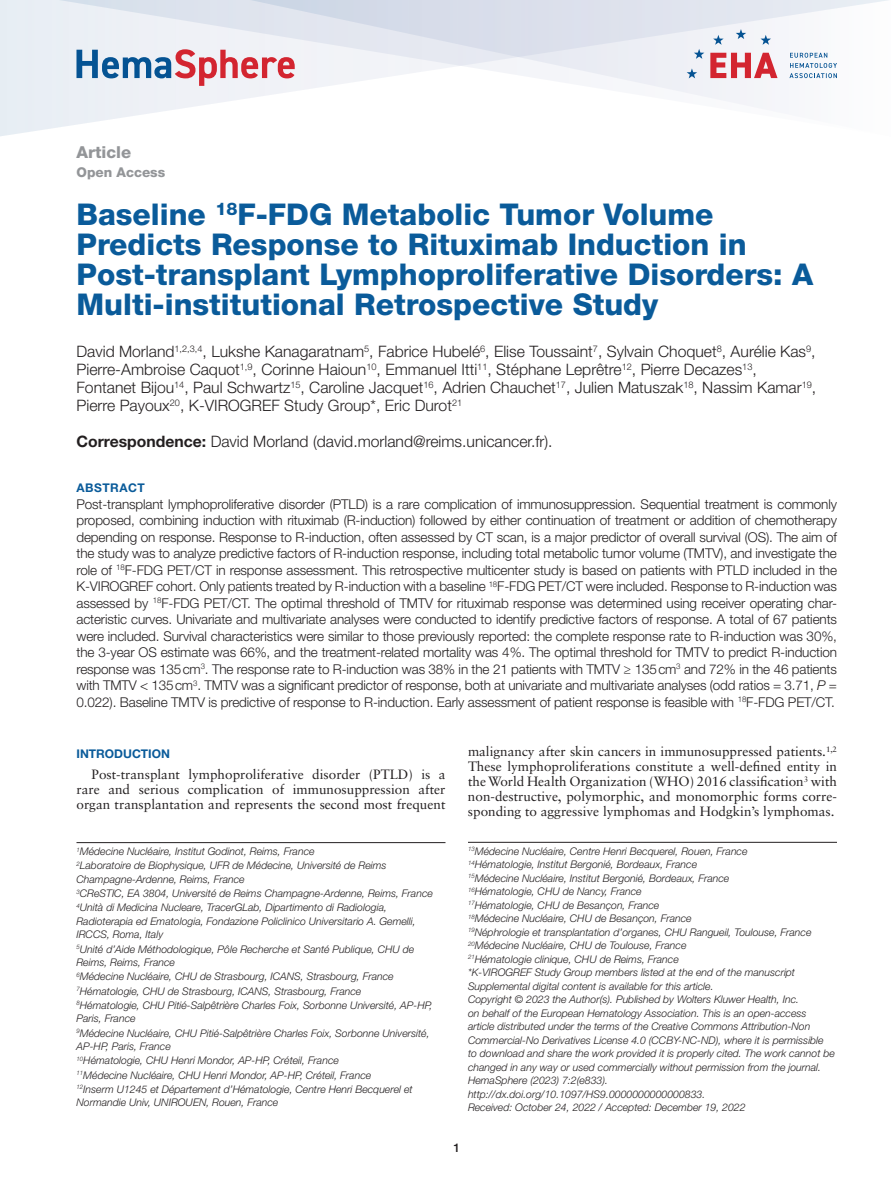
<style>
.page{position:relative;width:891px;height:1188px;background:#fff}
.page>*{position:absolute;margin:0;border:0;box-sizing:border-box;transform-origin:0 0}
.t1{font:800 30px/30px "Helvetica Neue LT Std";color:#0a5b9a}
.t2{font:800 16.5px "Helvetica Neue LT Std";color:#939598}
.t3{font:300 15.75px/18px "Helvetica Neue LT Std";color:#231f20}
.t4{font:300 13.5px/16.5px "Helvetica Neue LT Std";letter-spacing:-.01em;color:#231f20;text-align:justify}
.t5{font:13.5px/15px "Sabon LT Std";color:#231f20;text-align:justify}
.t6{font:800 13.5px "Helvetica Neue LT Std";color:#939598}
.t7{font:700 12px "Helvetica Neue LT Std";color:#0a5b9a}
.t8{font:700 12px "Helvetica Neue LT Std";letter-spacing:.04em;color:#0a5b9a}
.t9{font:500 12px "Helvetica Neue LT Std";color:#231f20}
.t10{font:italic 300 10.5px/13.5px "Helvetica Neue LT Std";color:#231f20}
.s1{font-weight:700}
.s2{font-style:italic}
</style>
<div class="page">
<div style="left:1px;top:0;width:58px;height:136px;background:#e8eef4"></div>
<svg style="left:59px;top:0;width:829px;height:127px"></svg>
<svg style="left:0;top:0;width:1px;height:136px"></svg>
<svg style="left:710px;top:53px;width:68px;height:25px"></svg>
<svg style="left:789px;top:53px;width:48px;height:25px"></svg>
<svg style="left:761px;top:35px;width:10px;height:10px"></svg>
<svg style="left:713px;top:35px;width:11px;height:10px"></svg>
<svg style="left:736px;top:29px;width:10px;height:10px"></svg>
<svg style="left:694px;top:49px;width:10px;height:10px"></svg>
<svg style="left:687px;top:68px;width:10px;height:10px"></svg>
<svg style="left:76px;top:49px;width:219px;height:37px"></svg>
<hr style="left:76px;top:842px;width:370px;height:1px;background:#231f20">
<hr style="left:468px;top:842px;width:369px;height:1px;background:#231f20">
<h2 class="t2" style="left:76px;top:142px;width:56px">Article</h2>
<p class="t6" style="left:76px;top:164px;width:90px">Open Access</p>
<h1 class="t1" style="left:76px;top:199px;width:738px">Baseline <sup>18</sup>F-FDG Metabolic Tumor Volume Predicts Response to Rituximab Induction in Post-transplant Lymphoproliferative Disorders: A Multi-institutional Retrospective Study</h1>
<p class="t3" style="left:76px;top:342px;width:741px">David Morland<sup>1,2,3,4</sup>, Lukshe Kanagaratnam<sup>5</sup>, Fabrice Hubelé<sup>6</sup>, Elise Toussaint<sup>7</sup>, Sylvain Choquet<sup>8</sup>, Aurélie Kas<sup>9</sup>, Pierre-Ambroise Caquot<sup>1,9</sup>, Corinne Haioun<sup>10</sup>, Emmanuel Itti<sup>11</sup>, Stéphane Leprêtre<sup>12</sup>, Pierre Decazes<sup>13</sup>, Fontanet Bijou<sup>14</sup>, Paul Schwartz<sup>15</sup>, Caroline Jacquet<sup>16</sup>, Adrien Chauchet<sup>17</sup>, Julien Matuszak<sup>18</sup>, Nassim Kamar<sup>19</sup>, Pierre Payoux<sup>20</sup>, K-VIROGREF Study Group*, Eric Durot<sup>21</sup></p>
<h3 class="t3" style="left:76px;top:432px;width:478px"><span class="s1">Correspondence:</span> David Morland (david.morland@reims.unicancer.fr).</h3>
<p class="t8" style="left:76px;top:480px;width:70px">ABSTRACT</p>
<p class="t4" style="left:76px;top:495px;width:762px">Post-transplant lymphoproliferative disorder (PTLD) is a rare complication of immunosuppression. Sequential treatment is commonly proposed, combining induction with rituximab (R-induction) followed by either continuation of treatment or addition of chemotherapy depending on response. Response to R-induction, often assessed by CT scan, is a major predictor of overall survival (OS). The aim of the study was to analyze predictive factors of R-induction response, including total metabolic tumor volume (TMTV), and investigate the role of <sup>18</sup>F-FDG PET/CT in response assessment. This retrospective multicenter study is based on patients with PTLD included in the K-VIROGREF cohort. Only patients treated by R-induction with a baseline <sup>18</sup>F-FDG PET/CT were included. Response to R-induction was assessed by <sup>18</sup>F-FDG PET/CT. The optimal threshold of TMTV for rituximab response was determined using receiver operating char&shy;acteristic curves. Univariate and multivariate analyses were conducted to identify predictive factors of response. A total of 67 patients were included. Survival characteristics were similar to those previously reported: the complete response rate to R-induction was 30%, the 3-year OS estimate was 66%, and the treatment-related mortality was 4%. The optimal threshold for TMTV to predict R-induction response was 135cm<sup>3</sup>. The response rate to R-induction was 38% in the 21 patients with TMTV ≥ 135cm<sup>3</sup> and 72% in the 46 patients with TMTV &lt; 135cm<sup>3</sup>. TMTV was a significant predictor of response, both at univariate and multivariate analyses (odd ratios = 3.71, <span class="s2">P</span> = 0.022). Baseline TMTV is predictive of response to R-induction. Early assessment of patient response is feasible with <sup>18</sup>F-FDG PET/CT.</p>
<p class="t7" style="left:76px;top:746px;width:95px">INTRODUCTION</p>
<p class="t5" style="left:77px;top:767px;width:371px;text-indent:15px">Post-transplant lymphoproliferative disorder (PTLD) is a rare and serious complication of immunosuppression after organ transplantation and represents the second most frequent</p>
<p class="t5" style="left:468px;top:744px;width:371px">malignancy after skin cancers in immunosuppressed patients.<sup>1,2<br></sup>These lymphoproliferations constitute a well-defined entity in the World Health Organization (WHO) 2016 classification<sup>3</sup> with non-destructive, polymorphic, and monomorphic forms corre&shy;sponding to aggressive lymphomas and Hodgkin’s lymphomas.</p>
<p class="t10" style="left:76px;top:844px;width:358px;line-height:14px"><sup>1</sup>Médecine Nucléaire, Institut Godinot, Reims, France<br><sup>2</sup>Laboratoire de Biophysique, UFR de Médecine, Université de Reims Champagne-Ardenne, Reims, France<br><sup>3</sup>CReSTIC, EA 3804, Université de Reims Champagne-Ardenne, Reims, France <sup>4</sup>Unità di Medicina Nucleare, TracerGLab, Dipartimento di Radiologia, Radioterapia ed Ematologia, Fondazione Policlinico Universitario A. Gemelli, IRCCS, Roma, Italy<br><sup>5</sup>Unité d’Aide Méthodologique, Pôle Recherche et Santé Publique, CHU de Reims, Reims, France<br><sup>6</sup>Médecine Nucléaire, CHU de Strasbourg, ICANS, Strasbourg, France <sup>7</sup>Hématologie, CHU de Strasbourg, ICANS, Strasbourg, France<br><sup>8</sup>Hématologie, CHU Pitié-Salpêtrière Charles Foix, Sorbonne Université, AP-HP, Paris, France<br><sup>9</sup>Médecine Nucléaire, CHU Pitié-Salpêtrière Charles Foix, Sorbonne Université, AP-HP, Paris, France<br><sup>10</sup>Hématologie, CHU Henri Mondor, AP-HP, Créteil, France<br><sup>11</sup>Médecine Nucléaire, CHU Henri Mondor, AP-HP, Créteil, France<br><sup>12</sup>Inserm U1245 et Département d’Hématologie, Centre Henri Becquerel et Normandie Univ, UNIROUEN, Rouen, France</p>
<p class="t10" style="left:468px;top:844px;width:368px"><sup>13</sup>Médecine Nucléaire, Centre Henri Becquerel, Rouen, France<br><sup>14</sup>Hématologie, Institut Bergonié, Bordeaux, France<br><sup>15</sup>Médecine Nucléaire, Institut Bergonié, Bordeaux, France<br><sup>16</sup>Hématologie, CHU de Nancy, France<br><sup>17</sup>Hématologie, CHU de Besançon, France<br><sup>18</sup>Médecine Nucléaire, CHU de Besançon, France<br><sup>19</sup>Néphrologie et transplantation d’organes, CHU Rangueil, Toulouse, France <sup>20</sup>Médecine Nucléaire, CHU de Toulouse, France<br><sup>21</sup>Hématologie clinique, CHU de Reims, France<br>*K-VIROGREF Study Group members listed at the end of the manuscript Supplemental digital content is available for this article.<br>Copyright © 2023 the Author(s). Published by Wolters Kluwer Health, Inc.<br>on behalf of the European Hematology Association. This is an open-access article distributed under the terms of the Creative Commons Attribution-Non Commercial-No Derivatives License 4.0 (CCBY-NC-ND), where it is permissible to download and share the work provided it is properly cited. The work cannot be changed in any way or used commercially without permission from the journal.<br>HemaSphere (2023) 7:2(e833). http://dx.doi.org/10.1097/HS9.0000000000000833.<br>Received: October 24, 2022 / Accepted: December 19, 2022</p>
<p class="t9" style="left:453px;top:1140px;width:8px">1</p>
</div>
